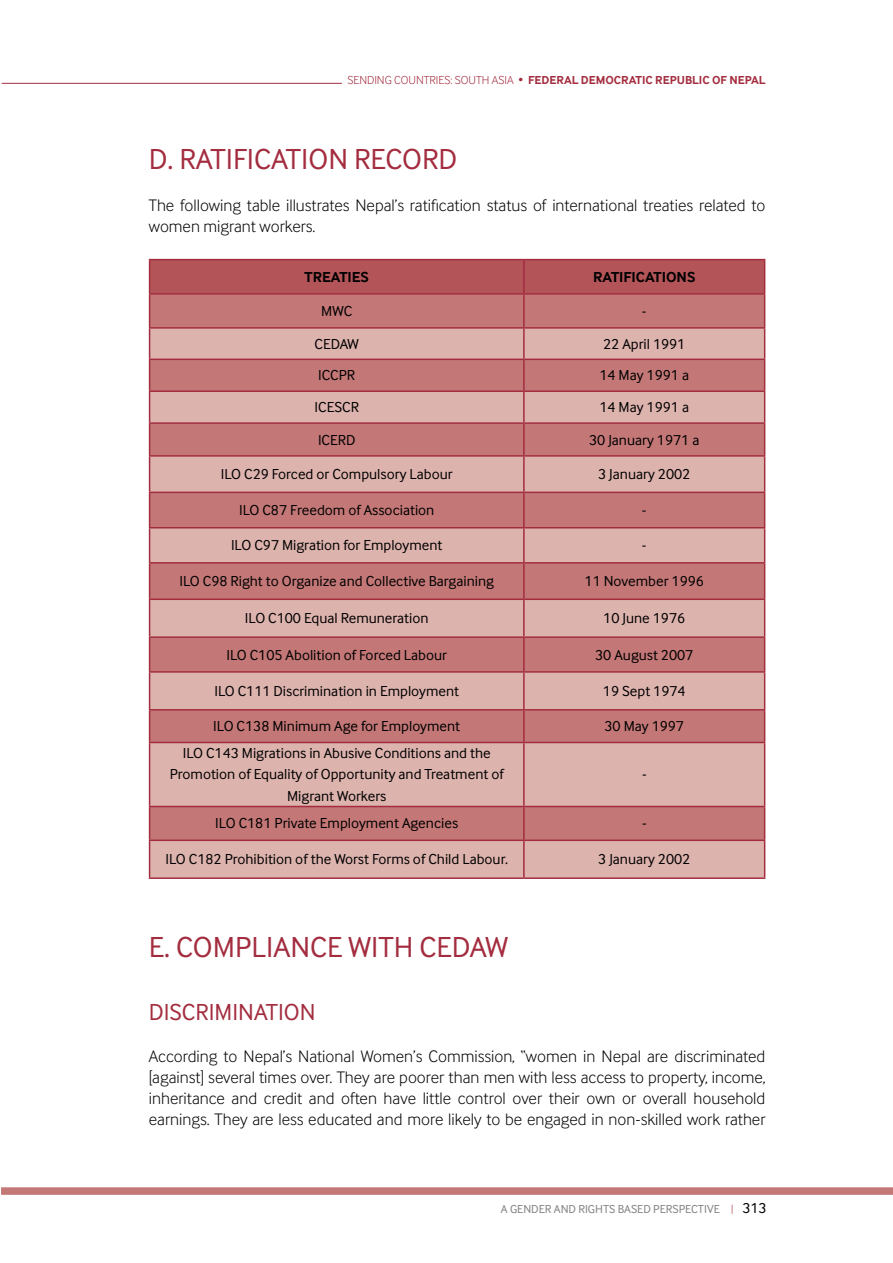
<style>
.page{position:relative;width:893px;height:1263px;background:#fff}
.page>*{position:absolute;margin:0;border:0;box-sizing:border-box;transform-origin:0 0}
.t1{font:30px "Inter Face Corp";color:#a32d3f}
.t2{font:24px "Inter Face Corp";color:#a32d3f}
.t3{font:300 17.25px/21px "Inter Face Corp";color:#000}
.t4{font:15px/21px "Inter Face Corp";color:#000;text-align:center}
.t5{font:700 15px "Inter Face Corp";color:#000}
.t6{font:300 12px "Inter Face Corp";color:#a32d3f}
.t7{font:12px "Inter Face Corp";color:#808285}
.t8{font:700 12px "Inter Face Corp";color:#a32d3f}
.s1{font-weight:700}
.s2{font-weight:300;font-size:11.25px;color:#a32d3f}
.s3{font-size:15px;color:#000}
</style>
<div class="page">
<hr style="left:2px;top:83px;width:340px;height:1px;background:#a32d3f">
<div style="left:1px;top:1187px;width:892px;height:8px;background:#c37776"></div>
<div style="left:150px;top:260px;width:614px;height:33px;background:#b35458"></div>
<div style="left:150px;top:295px;width:614px;height:32px;background:#c37776"></div>
<svg style="left:150px;top:329px;width:614px;height:548px;background:#d19895"></svg>
<hr style="left:149px;top:260px;width:1px;height:33px;background:#a32d3f">
<hr style="left:149px;top:259px;width:375px;height:1px;background:#a32d3f">
<hr style="left:524px;top:259px;width:241px;height:1px;background:#a32d3f">
<hr style="left:523px;top:260px;width:2px;height:33px;background:#a32d3f">
<hr style="left:764px;top:260px;width:1px;height:33px;background:#a32d3f">
<hr style="left:149px;top:295px;width:1px;height:32px;background:#a32d3f">
<hr style="left:149px;top:293px;width:375px;height:2px;background:#a32d3f">
<hr style="left:524px;top:293px;width:241px;height:2px;background:#a32d3f">
<hr style="left:523px;top:295px;width:2px;height:32px;background:#a32d3f">
<hr style="left:764px;top:295px;width:1px;height:32px;background:#a32d3f">
<hr style="left:149px;top:329px;width:1px;height:30px;background:#a32d3f">
<hr style="left:149px;top:327px;width:375px;height:2px;background:#a32d3f">
<hr style="left:524px;top:327px;width:241px;height:2px;background:#a32d3f">
<hr style="left:523px;top:329px;width:2px;height:30px;background:#a32d3f">
<hr style="left:764px;top:329px;width:1px;height:30px;background:#a32d3f">
<hr style="left:149px;top:360px;width:1px;height:30px;background:#a32d3f">
<hr style="left:149px;top:359px;width:375px;height:1px;background:#a32d3f">
<hr style="left:524px;top:359px;width:241px;height:1px;background:#a32d3f">
<hr style="left:523px;top:360px;width:2px;height:30px;background:#a32d3f">
<hr style="left:764px;top:360px;width:1px;height:30px;background:#a32d3f">
<hr style="left:149px;top:392px;width:1px;height:30px;background:#a32d3f">
<hr style="left:149px;top:390px;width:375px;height:2px;background:#a32d3f">
<hr style="left:524px;top:390px;width:241px;height:2px;background:#a32d3f">
<hr style="left:523px;top:392px;width:2px;height:30px;background:#a32d3f">
<hr style="left:764px;top:392px;width:1px;height:30px;background:#a32d3f">
<hr style="left:149px;top:424px;width:1px;height:31px;background:#a32d3f">
<hr style="left:149px;top:422px;width:375px;height:2px;background:#a32d3f">
<hr style="left:524px;top:422px;width:241px;height:2px;background:#a32d3f">
<hr style="left:523px;top:424px;width:2px;height:31px;background:#a32d3f">
<hr style="left:764px;top:424px;width:1px;height:31px;background:#a32d3f">
<hr style="left:149px;top:457px;width:1px;height:35px;background:#a32d3f">
<hr style="left:149px;top:455px;width:375px;height:2px;background:#a32d3f">
<hr style="left:524px;top:455px;width:241px;height:2px;background:#a32d3f">
<hr style="left:523px;top:457px;width:2px;height:35px;background:#a32d3f">
<hr style="left:764px;top:457px;width:1px;height:35px;background:#a32d3f">
<hr style="left:149px;top:493px;width:1px;height:34px;background:#a32d3f">
<hr style="left:149px;top:492px;width:375px;height:1px;background:#a32d3f">
<hr style="left:524px;top:492px;width:241px;height:1px;background:#a32d3f">
<hr style="left:523px;top:493px;width:2px;height:34px;background:#a32d3f">
<hr style="left:764px;top:493px;width:1px;height:34px;background:#a32d3f">
<hr style="left:149px;top:528px;width:1px;height:34px;background:#a32d3f">
<hr style="left:149px;top:527px;width:375px;height:1px;background:#a32d3f">
<hr style="left:524px;top:527px;width:241px;height:1px;background:#a32d3f">
<hr style="left:523px;top:528px;width:2px;height:34px;background:#a32d3f">
<hr style="left:764px;top:528px;width:1px;height:34px;background:#a32d3f">
<hr style="left:149px;top:564px;width:1px;height:34px;background:#a32d3f">
<hr style="left:149px;top:562px;width:375px;height:2px;background:#a32d3f">
<hr style="left:524px;top:562px;width:241px;height:2px;background:#a32d3f">
<hr style="left:523px;top:564px;width:2px;height:34px;background:#a32d3f">
<hr style="left:764px;top:564px;width:1px;height:34px;background:#a32d3f">
<hr style="left:149px;top:600px;width:1px;height:36px;background:#a32d3f">
<hr style="left:149px;top:598px;width:375px;height:2px;background:#a32d3f">
<hr style="left:524px;top:598px;width:241px;height:2px;background:#a32d3f">
<hr style="left:523px;top:600px;width:2px;height:36px;background:#a32d3f">
<hr style="left:764px;top:600px;width:1px;height:36px;background:#a32d3f">
<hr style="left:149px;top:638px;width:1px;height:33px;background:#a32d3f">
<hr style="left:149px;top:636px;width:375px;height:2px;background:#a32d3f">
<hr style="left:524px;top:636px;width:241px;height:2px;background:#a32d3f">
<hr style="left:523px;top:638px;width:2px;height:33px;background:#a32d3f">
<hr style="left:764px;top:638px;width:1px;height:33px;background:#a32d3f">
<hr style="left:149px;top:673px;width:1px;height:36px;background:#a32d3f">
<hr style="left:149px;top:671px;width:375px;height:2px;background:#a32d3f">
<hr style="left:524px;top:671px;width:241px;height:2px;background:#a32d3f">
<hr style="left:523px;top:673px;width:2px;height:36px;background:#a32d3f">
<hr style="left:764px;top:673px;width:1px;height:36px;background:#a32d3f">
<hr style="left:149px;top:710px;width:1px;height:32px;background:#a32d3f">
<hr style="left:149px;top:709px;width:375px;height:1px;background:#a32d3f">
<hr style="left:524px;top:709px;width:241px;height:1px;background:#a32d3f">
<hr style="left:523px;top:710px;width:2px;height:32px;background:#a32d3f">
<hr style="left:764px;top:710px;width:1px;height:32px;background:#a32d3f">
<hr style="left:149px;top:743px;width:1px;height:63px;background:#a32d3f">
<hr style="left:149px;top:742px;width:375px;height:1px;background:#a32d3f">
<hr style="left:524px;top:742px;width:241px;height:1px;background:#a32d3f">
<hr style="left:523px;top:743px;width:2px;height:63px;background:#a32d3f">
<hr style="left:764px;top:743px;width:1px;height:63px;background:#a32d3f">
<hr style="left:149px;top:807px;width:1px;height:32px;background:#a32d3f">
<hr style="left:149px;top:806px;width:375px;height:1px;background:#a32d3f">
<hr style="left:524px;top:806px;width:241px;height:1px;background:#a32d3f">
<hr style="left:523px;top:807px;width:2px;height:32px;background:#a32d3f">
<hr style="left:764px;top:807px;width:1px;height:32px;background:#a32d3f">
<hr style="left:149px;top:841px;width:1px;height:36px;background:#a32d3f">
<hr style="left:149px;top:839px;width:375px;height:2px;background:#a32d3f">
<hr style="left:524px;top:839px;width:241px;height:2px;background:#a32d3f">
<hr style="left:523px;top:841px;width:2px;height:36px;background:#a32d3f">
<hr style="left:764px;top:841px;width:1px;height:36px;background:#a32d3f">
<hr style="left:149px;top:877px;width:375px;height:2px;background:#a32d3f">
<hr style="left:524px;top:877px;width:241px;height:2px;background:#a32d3f">
<p class="t6" style="left:347px;top:73px;width:338px">SENDI NG COUNTRIES: SOUTH ASIA • <span class="s1">FEDERAL DEMOCRATIC REPUBL</span></p>
<p class="t8" style="left:699px;top:73px;width:61px">IC OF NEPAL</p>
<h1 class="t1" style="left:149px;top:142px;width:290px">D. RATI FICATI ON RECORD</h1>
<p class="t3" style="left:149px;top:195px;width:618px">The following table illustrates Nepal’s ratification status of international treaties related to women migrant workers.</p>
<p class="t5" style="left:305px;top:268px;width:66px">TR EATI ES</p>
<p class="t5" style="left:593px;top:268px;width:70px">RATI FICATION</p>
<p class="t5" style="left:687px;top:268px;width:10px">S</p>
<p class="t4" style="left:321px;top:300px;width:31px">MWC</p>
<p class="t4" style="left:642px;top:300px;width:6px">-</p>
<p class="t4" style="left:315px;top:333px;width:46px">CEDAW</p>
<p class="t4" style="left:603px;top:333px;width:84px">22 April 1991</p>
<p class="t4" style="left:318px;top:365px;width:37px">ICC PR</p>
<p class="t4" style="left:599px;top:365px;width:91px">14 May 1991 a</p>
<p class="t4" style="left:314px;top:397px;width:37px">ICESCR</p>
<p class="t4" style="left:599px;top:397px;width:91px">14 May 1991 a</p>
<p class="t4" style="left:318px;top:429px;width:9px">ICERD</p>
<p class="t4" style="left:589px;top:429px;width:112px">30 January 1971 a</p>
<p class="t4" style="left:221px;top:464px;width:233px">I LO C29 Forced or Compulsory Labour</p>
<p class="t4" style="left:598px;top:464px;width:94px">3 January 2002</p>
<p class="t4" style="left:239px;top:499px;width:197px">I LO C87 Freedom of Association</p>
<p class="t4" style="left:642px;top:499px;width:6px">-</p>
<p class="t4" style="left:231px;top:535px;width:213px">I LO C97 Migration for Employment</p>
<p class="t4" style="left:642px;top:535px;width:6px">-</p>
<p class="t4" style="left:179px;top:570px;width:316px">I LO C98 Right to Organize and Collective Bargaining</p>
<p class="t4" style="left:585px;top:570px;width:121px">11 November 1996</p>
<p class="t4" style="left:245px;top:608px;width:185px">I LO C100 Equal Remuneration</p>
<p class="t4" style="left:603px;top:608px;width:83px">10 June 1976</p>
<p class="t4" style="left:226px;top:644px;width:222px">I LO C105 Abolition of Forced Labour</p>
<p class="t4" style="left:595px;top:644px;width:100px">30 August 2007</p>
<p class="t4" style="left:214px;top:680px;width:246px">I LO C111 Discrimination in Employment</p>
<p class="t4" style="left:603px;top:680px;width:84px">19 Sept 1974</p>
<p class="t4" style="left:213px;top:715px;width:248px">I LO C138 Minimum Age for Employment</p>
<p class="t4" style="left:604px;top:715px;width:81px">30 May 1997</p>
<p class="t4" style="left:170px;top:743px;width:336px">I LO C143 Migrations in Abusive Conditions and the<br>Promotion of Equality of Opportunity and Treatment of<br>Migrant Workers</p>
<p class="t4" style="left:642px;top:764px;width:6px">-</p>
<p class="t4" style="left:215px;top:813px;width:244px">I LO C181 Private Employment Agencies</p>
<p class="t4" style="left:642px;top:813px;width:6px">-</p>
<p class="t4" style="left:165px;top:849px;width:344px">I LO C182 Prohibition of the Worst Forms of Child Labour.</p>
<p class="t4" style="left:598px;top:849px;width:94px">3 January 2002</p>
<h1 class="t1" style="left:149px;top:930px;width:361px">E. COMPLIANCE WITH CEDAW</h1>
<h2 class="t2" style="left:149px;top:998px;width:168px">DISCRI MI NATION</h2>
<p class="t3" style="left:149px;top:1046px;width:618px;text-align:justify">According to Nepal’s National Women’s Commission, “women in Nepal are discriminated [against] several times over. They are poorer than men with less access to property, income, inheritance and credit and often have little control over their own or overall household earnings. They are less educated and more likely to be engaged in non-skilled work rather</p>
<p class="t7" style="left:501px;top:1202px;width:267px">A Gen der an d Rights Based Perspective <span class="s2">|</span> <span class="s3">313</span></p>
</div>
